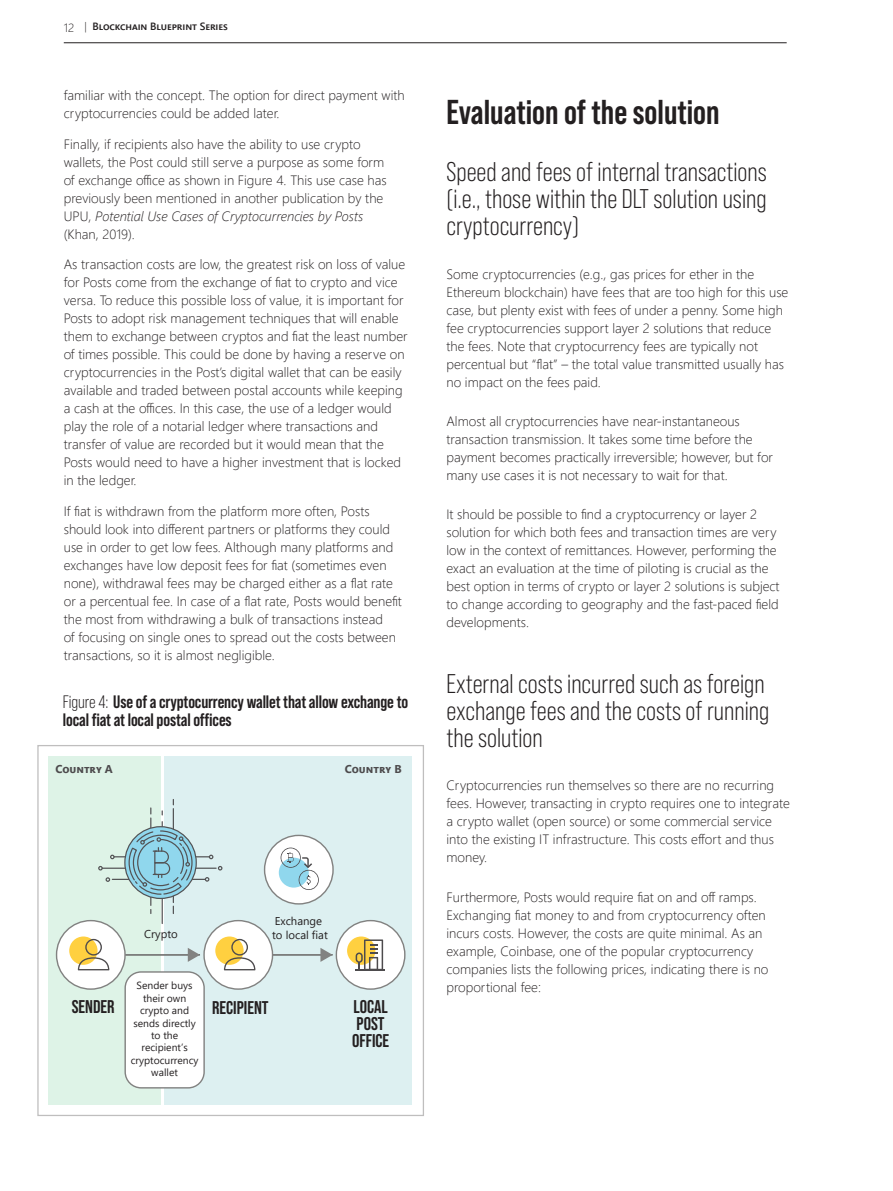
<style>
.page{position:relative;width:893px;height:1191px;background:#fff}
.page>*{position:absolute;margin:0;border:0;box-sizing:border-box;transform-origin:0 0}
.t1{font:700 34.5px "Bebas Neue Pro";color:#231f20}
.t2{font:27px/27px "Bebas Neue Pro";color:#231f20;text-align:justify}
.t3{font:700 18.45px/17px "Bebas Neue Pro";color:#231f20}
.source_footnote_hyperlink{font:700 18px/18px "Bebas Neue Pro";letter-spacing:-.005em;color:#231f20}
.t4{font:300 13.5px/18px "Segoe UI";color:#231f20}
.t5{font:11.4px/14.1px "Segoe UI";color:#231f20}
.t6{font:700 11.4px "Segoe UI";color:#4d4b4d}
.t7{font:600 10.5px "Segoe UI";letter-spacing:-.005em;color:#231f20}
.t8{font:10.35px/12.5px "Segoe UI";color:#231f20;text-align:center}
.s1{font-weight:300;font-size:12px}
.s2{font-weight:300}
.s3{font-style:italic}
.s4{font-weight:400}
</style>
<div class="page">
<hr style="left:64px;top:42px;width:723px;height:1px;background:#231f20">
<div style="left:48px;top:756px;width:113px;height:348px;background:#def3e7"></div>
<div style="left:164px;top:756px;width:248px;height:348px;background:#ddf0f1"></div>
<hr style="left:150px;top:818px;width:1px;height:87px;background:#525254">
<hr style="left:162px;top:821px;width:1px;height:102px;background:#525254">
<hr style="left:173px;top:808px;width:1px;height:94px;background:#525254">
<hr style="left:114px;top:856px;width:95px;height:1px;background:#525254">
<hr style="left:102px;top:867px;width:114px;height:2px;background:#525254">
<hr style="left:112px;top:878px;width:93px;height:2px;background:#525254">
<svg style="left:125px;top:826px;width:71px;height:72px"></svg>
<div style="left:124px;top:826px;width:73px;height:73px;border:1px solid #525254;border-radius:50%"></div>
<svg style="left:128px;top:829px;width:65px;height:66px;background:#8bbfce"></svg>
<svg style="left:209px;top:854px;width:4px;height:5px"></svg>
<svg style="left:218px;top:866px;width:4px;height:4px"></svg>
<svg style="left:205px;top:877px;width:4px;height:4px"></svg>
<svg style="left:106px;top:877px;width:4px;height:5px"></svg>
<svg style="left:98px;top:866px;width:5px;height:4px"></svg>
<svg style="left:110px;top:854px;width:5px;height:5px"></svg>
<hr style="left:125px;top:954px;width:65px;height:1px;background:#828281">
<svg style="left:188px;top:948px;width:12px;height:14px"></svg>
<hr style="left:265px;top:954px;width:58px;height:1px;background:#828281">
<svg style="left:320px;top:948px;width:13px;height:14px"></svg>
<div style="left:265px;top:835px;width:68px;height:69px;background:#fff;border-radius:50%"></div>
<div style="left:264px;top:834px;width:70px;height:70px;border:1px solid #828281;border-radius:50%"></div>
<div style="left:279px;top:857px;width:30px;height:30px;background:#90d7ed;border-radius:50%"></div>
<svg style="left:281px;top:847px;width:38px;height:43px"></svg>
<div style="left:57px;top:920px;width:68px;height:69px;background:#fff;border-radius:50%"></div>
<div style="left:56px;top:920px;width:70px;height:69px;border:1px solid #828281;border-radius:50%"></div>
<div style="left:69px;top:936px;width:29px;height:28px;background:#ffd040;border-radius:50%"></div>
<svg style="left:78px;top:939px;width:32px;height:31px"></svg>
<div style="left:204px;top:920px;width:69px;height:69px;background:#fff;border-radius:50%"></div>
<div style="left:203px;top:920px;width:70px;height:69px;border:1px solid #828281;border-radius:50%"></div>
<div style="left:215px;top:936px;width:29px;height:28px;background:#ffd040;border-radius:50%"></div>
<svg style="left:224px;top:939px;width:32px;height:31px"></svg>
<div style="left:336px;top:920px;width:69px;height:69px;background:#fff;border-radius:50%"></div>
<div style="left:336px;top:920px;width:70px;height:69px;border:1px solid #828281;border-radius:50%"></div>
<div style="left:347px;top:936px;width:28px;height:28px;background:#ffd040;border-radius:50%"></div>
<hr style="left:355px;top:968px;width:29px;height:2px;background:#4d4b4d">
<svg style="left:356px;top:939px;width:27px;height:30px"></svg>
<div style="left:125px;top:972px;width:79px;height:115px;background:#fff;border-radius:16px"></div>
<div style="left:124px;top:971px;width:81px;height:117px;border:1px solid #828281;border-radius:16px"></div>
<div style="left:37px;top:745px;width:387px;height:371px;border:1px solid #bfbebe"></div>
<p class="t7" style="left:64px;top:17px;width:166px"><span class="s1">12</span> <span class="s2">|</span> Blockchain Blueprint Series</p>
<p class="t4" style="left:64px;top:85px;width:342px">familiar with the concept. The option for direct payment with cryptocurrencies could be added later.</p>
<p class="t4" style="left:64px;top:133px;width:324px">Finally, if recipients also have the ability to use crypto wallets, the Post could still serve a purpose as some form of exchange office as shown in Figure 4. This use case has previously been mentioned in another publication by the UPU, <span class="s3">Potential Use Cases of Cryptocurrencies by Posts </span>(Khan, 2019).</p>
<p class="t4" style="left:64px;top:254px;width:345px">As transaction costs are low, the greatest risk on loss of value for Posts come from the exchange of fiat to crypto and vice versa. To reduce this possible loss of value, it is important for Posts to adopt risk management techniques that will enable them to exchange between cryptos and fiat the least number of times possible. This could be done by having a reserve on cryptocurrencies in the Post’s digital wallet that can be easily available and traded between postal accounts while keeping a cash at the offices. In this case, the use of a ledger would play the role of a notarial ledger where transactions and transfer of value are recorded but it would mean that the Posts would need to have a higher investment that is locked in the ledger.</p>
<p class="t4" style="left:64px;top:501px;width:340px">If fiat is withdrawn from the platform more often, Posts should look into different partners or platforms they could use in order to get low fees. Although many platforms and exchanges have low deposit fees for fiat (sometimes even none), withdrawal fees may be charged either as a flat rate or a percentual fee. In case of a flat rate, Posts would benefit the most from withdrawing a bulk of transactions instead<br>of focusing on single ones to spread out the costs between transactions, so it is almost negligible.</p>
<p class="source_footnote_hyperlink" style="left:63px;top:692px;width:347px"><span class="s4">Figure 4:</span> Use of a cryptocurrency wallet that allow exchange to local fiat at local postal offices</p>
<p class="t6" style="left:55px;top:758px;width:59px">COUNTRY A</p>
<p class="t6" style="left:345px;top:758px;width:58px">COUNTRY B</p>
<p class="t3" style="left:72px;top:997px;width:44px">SENDER</p>
<p class="t5" style="left:144px;top:926px;width:35px">Crypto</p>
<p class="t5" style="left:272px;top:912px;width:57px">Exchange to local fiat</p>
<p class="t8" style="left:131px;top:978px;width:69px">Sender buys their own crypto and sends directly to the recipient’s cryptocurrency wallet</p>
<p class="t3" style="left:212px;top:998px;width:58px">RECIPIENT</p>
<p class="t3" style="left:352px;top:997px;width:39px">LOCAL<br>POST<br>OFFICE</p>
<p class="t1" style="left:446px;top:93px;width:275px">Evaluation of the solution</p>
<p class="t2" style="left:446px;top:158px;width:322px">Speed and fees of internal transactions (i.e., those within the DLT solution using cryptocurrency)</p>
<p class="t4" style="left:446px;top:264px;width:343px">Some cryptocurrencies (e.g., gas prices for ether in the Ethereum blockchain) have fees that are too high for this use case, but plenty exist with fees of under a penny. Some high fee cryptocurrencies support layer 2 solutions that reduce the fees. Note that cryptocurrency fees are typically not percentual but “flat” – the total value transmitted usually has no impact on the fees paid.</p>
<p class="t4" style="left:446px;top:411px;width:328px">Almost all cryptocurrencies have near-instantaneous transaction transmission. It takes some time before the payment becomes practically irreversible; however, but for many use cases it is not necessary to wait for that.</p>
<p class="t4" style="left:446px;top:504px;width:335px">It should be possible to find a cryptocurrency or layer 2 solution for which both fees and transaction times are very low in the context of remittances. However, performing the exact an evaluation at the time of piloting is crucial as the best option in terms of crypto or layer 2 solutions is subject to change according to geography and the fast-paced field developments.</p>
<p class="t2" style="left:446px;top:670px;width:324px;text-align:left">External costs incurred such as foreign exchange fees and the costs of running the solution</p>
<p class="t4" style="left:446px;top:775px;width:345px">Cryptocurrencies run themselves so there are no recurring fees. However, transacting in crypto requires one to integrate a crypto wallet (open source) or some commercial service into the existing IT infrastructure. This costs effort and thus money.</p>
<p class="t4" style="left:446px;top:886px;width:323px">Furthermore, Posts would require fiat on and off ramps.<br>Exchanging fiat money to and from cryptocurrency often incurs costs. However, the costs are quite minimal. As an example, Coinbase, one of the popular cryptocurrency companies lists the following prices, indicating there is no proportional fee:</p>
</div>
